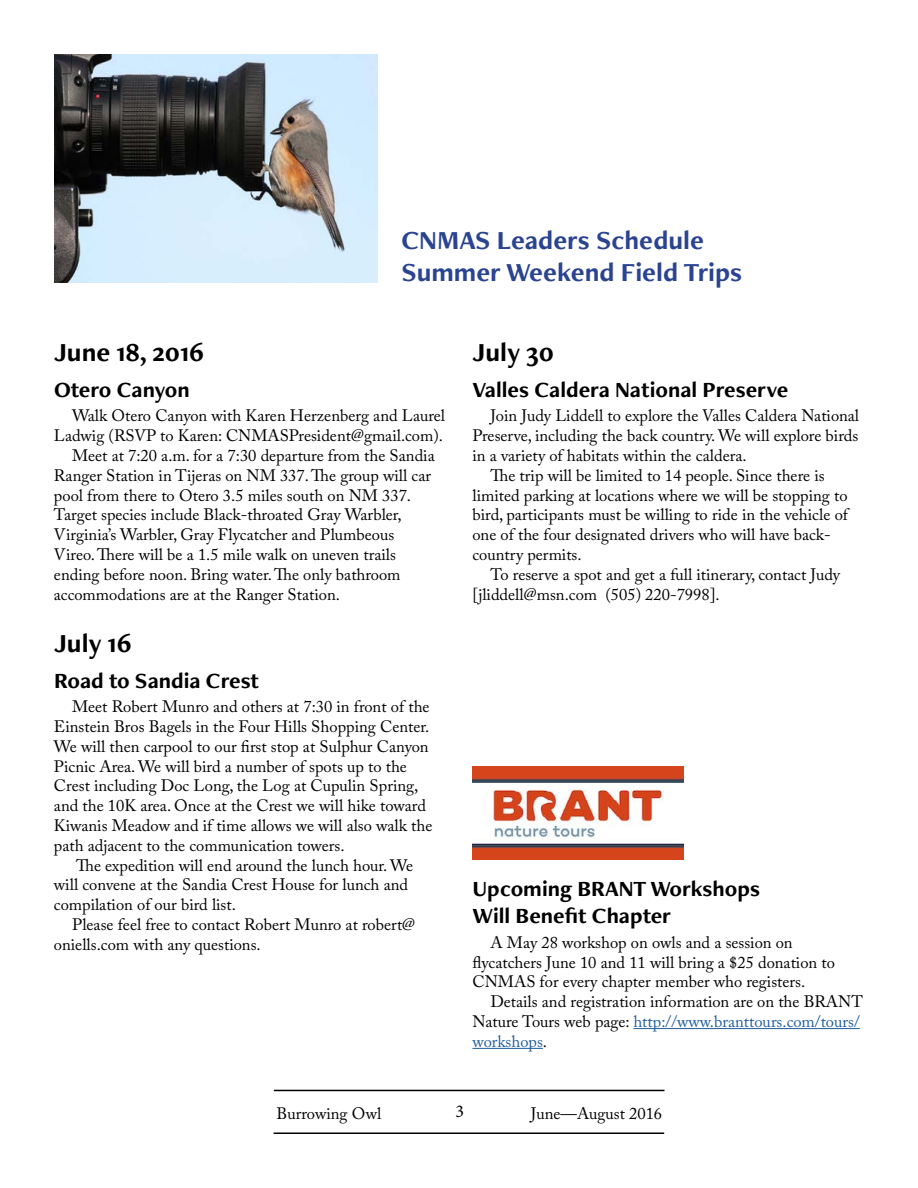
<style>
.page{position:relative;width:918px;height:1188px;background:#fff}
.page>*{position:absolute;margin:0;border:0;box-sizing:border-box;transform-origin:0 0}
.t1{font:700 27px/32.4px "Freight Neo Pro";color:#2b4491}
.t2{font:700 27px "Freight Neo Pro";color:#000}
.t3{font:700 22.5px/27px "Freight Neo Pro";color:#000}
.t4{font:18px "Minion Pro";color:#000}
.t5{font:16.5px/19.8px "Adobe Caslon Pro";color:#000}
.s1{color:#215e9e}
</style>
<div class="page">
<hr style="left:274px;top:1132px;width:390px;height:2px;background:#000">
<hr style="left:274px;top:1090px;width:390px;height:1px;background:#000">
<img style="left:54px;top:54px;width:324px;height:228px">
<hr style="left:633px;top:1028px;width:227px;height:1px;background:#215e9e">
<hr style="left:472px;top:1048px;width:71px;height:1px;background:#215e9e">
<img style="left:472px;top:767px;width:211px;height:93px">
<h1 class="t1" style="left:401px;top:223px;width:342px">CNMAS Leaders Schedule<br>Summer Weekend Field Trips</h1>
<h1 class="t2" style="left:54px;top:334px;width:152px">June 18, 2016</h1>
<h2 class="t3" style="left:54px;top:376px;width:137px">Otero Canyon</h2>
<p class="t5" style="left:72px;top:406px;width:375px">Walk Otero Canyon with Karen Herzenberg and Laurel</p>
<p class="t5" style="left:54px;top:426px;width:391px">Ladwig (RSVP to Karen: CNMASPresident@gmail.com).</p>
<p class="t5" style="left:72px;top:446px;width:364px">Meet at 7:20 a.m. for a 7:30 departure from the Sandia</p>
<p class="t5" style="left:54px;top:465px;width:379px">Ranger Station in Tijeras on NM 337. The group will car</p>
<p class="t5" style="left:54px;top:485px;width:359px">pool from there to Otero 3.5 miles south on NM 337.</p>
<p class="t5" style="left:54px;top:505px;width:349px">Target species include Black-throated Gray Warbler,</p>
<p class="t5" style="left:54px;top:525px;width:342px">Virginia’s Warbler, Gray Flycatcher and Plumbeous</p>
<p class="t5" style="left:54px;top:545px;width:344px">Vireo. There will be a 1.5 mile walk on uneven trails</p>
<p class="t5" style="left:54px;top:564px;width:348px">ending before noon. Bring water. The only bathroom</p>
<p class="t5" style="left:54px;top:584px;width:287px">accommodations are at the Ranger Station.</p>
<h1 class="t2" style="left:54px;top:625px;width:79px">July 16</h1>
<h2 class="t3" style="left:54px;top:666px;width:207px">Road to Sandia Crest</h2>
<p class="t5" style="left:54px;top:697px;width:380px;text-indent:18px">Meet Robert Munro and others at 7:30 in front of the Einstein Bros Bagels in the Four Hills Shopping Center.<br>We will then carpool to our first stop at Sulphur Canyon Picnic Area. We will bird a number of spots up to the Crest including Doc Long, the Log at Cupulin Spring, and the 10K area. Once at the Crest we will hike toward Kiwanis Meadow and if time allows we will also walk the path adjacent to the communication towers.</p>
<p class="t5" style="left:54px;top:855px;width:361px;text-indent:22px">The expedition will end around the lunch hour. We will convene at the Sandia Crest House for lunch and compilation of our bird list.</p>
<p class="t5" style="left:54px;top:914px;width:363px;text-indent:18px">Please feel free to contact Robert Munro at robert@ oniells.com with any questions.</p>
<h1 class="t2" style="left:472px;top:334px;width:83px">July 30</h1>
<h2 class="t3" style="left:472px;top:376px;width:317px">Valles Caldera National Preserve</h2>
<p class="t5" style="left:490px;top:406px;width:370px">Join Judy Liddell to explore the Valles Caldera National</p>
<p class="t5" style="left:472px;top:426px;width:387px">Preserve, including the back country. We will explore birds</p>
<p class="t5" style="left:472px;top:446px;width:276px">in a variety of habitats within the caldera.</p>
<p class="t5" style="left:490px;top:465px;width:336px">The trip will be limited to 14 people. Since there is</p>
<p class="t5" style="left:472px;top:485px;width:377px">limited parking at locations where we will be stopping to</p>
<p class="t5" style="left:472px;top:505px;width:377px">bird, participants must be willing to ride in the vehicle of</p>
<p class="t5" style="left:472px;top:525px;width:360px">one of the four designated drivers who will have back-</p>
<p class="t5" style="left:472px;top:545px;width:111px">country permits.</p>
<p class="t5" style="left:490px;top:564px;width:351px">To reserve a spot and get a full itinerary, contact Judy</p>
<p class="t5" style="left:472px;top:584px;width:249px">[jliddell@msn.com (505) 220-7998].</p>
<h2 class="t3" style="left:472px;top:875px;width:289px">Upcoming BRANT Workshops<br>Will Benefit Chapter</h2>
<p class="t5" style="left:472px;top:932px;width:364px;text-indent:18px">A May 28 workshop on owls and a session on flycatchers June 10 and 11 will bring a $25 donation to<br>CNMAS for every chapter member who registers.</p>
<p class="t5" style="left:472px;top:992px;width:392px;text-indent:18px">Details and registration information are on the BRANT<br>Nature Tours web page: <span class="s1">http://www.branttours.com/tours/ workshops</span>.</p>
<p class="t5" style="left:277px;top:1103px;width:106px">Burrowing Owl</p>
<p class="t4" style="left:456px;top:1099px;width:10px">3</p>
<p class="t5" style="left:531px;top:1103px;width:133px">June—August 2016</p>
</div>
